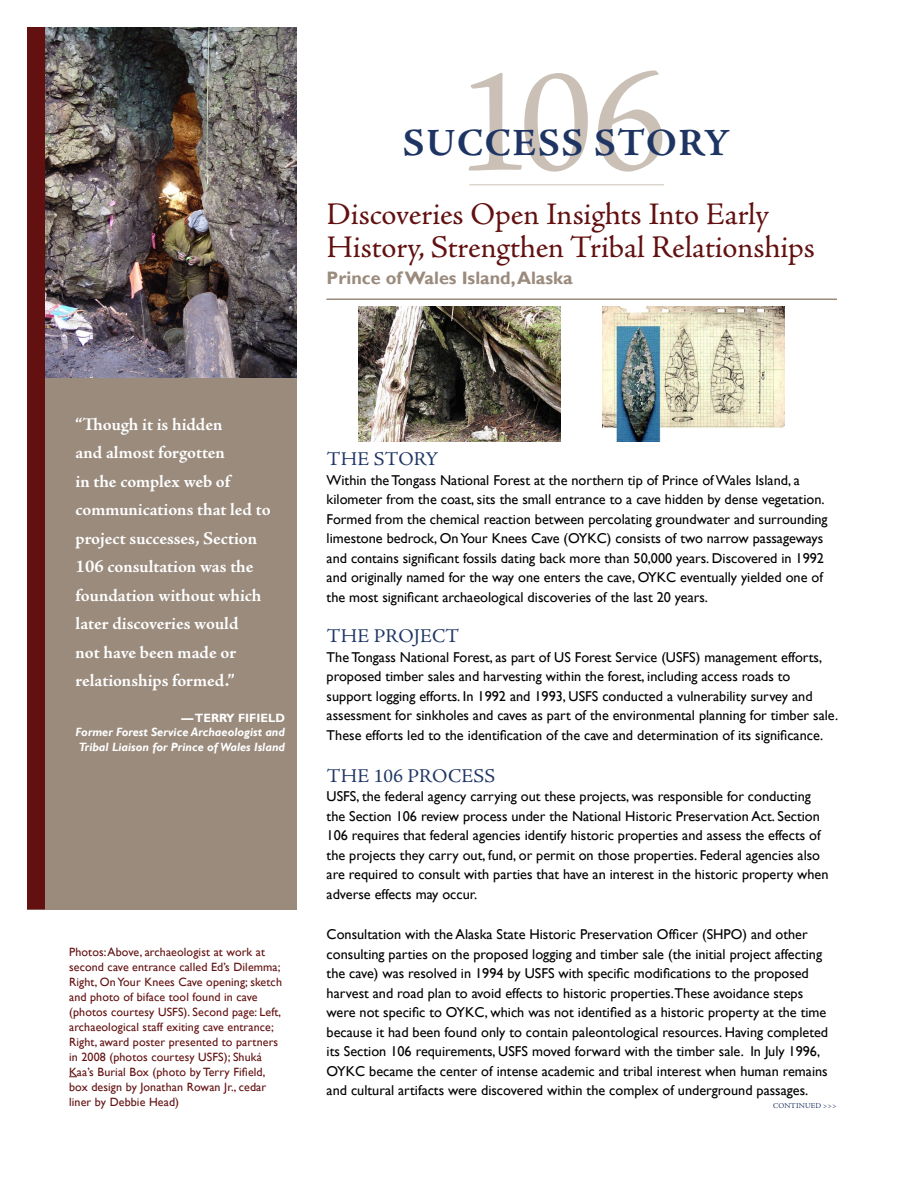
<style>
.page{position:relative;width:918px;height:1188px;background:#fff}
.page>*{position:absolute;margin:0;border:0;box-sizing:border-box;transform-origin:0 0}
.t1{font:700 38.7px "Adobe Jenson Pro";letter-spacing:.04em;color:#1e3564}
.t2{font:31.5px/33px "Adobe Jenson Pro";letter-spacing:-.005em;color:#621010}
.t3{font:19.5px "Adobe Jenson Pro";letter-spacing:.01em;color:#1e3564}
.t4{font:700 18px/28.5px "Adobe Jenson Pro";letter-spacing:-.005em;color:#fff}
.t5{font:700 18px "Gill Sans";color:#9a8b7d}
.t6{font:14.25px/19.5px "Gill Sans";color:#000}
.t7{font:12px/15px "Gill Sans";letter-spacing:.01em;color:#621010}
.t8{font:italic 700 12px/14.4px "Gill Sans";color:#fff}
.t9{font:700 12px "Gill Sans";color:#fff}
.t10{font:7.5px "Adobe Jenson Pro";letter-spacing:.015em;color:#1e3564}
</style>
<div class="page">
<div style="left:27px;top:294px;width:270px;height:615px;background:#9a8b7d"></div>
<img style="left:45px;top:27px;width:252px;height:350px">
<hr style="left:326px;top:298px;width:511px;height:2px;background:#9a8b7d">
<svg style="left:469px;top:70px;width:193px;height:102px"></svg>
<hr style="left:469px;top:184px;width:195px;height:1px;background:#d9d1c9">
<img style="left:358px;top:307px;width:202px;height:134px">
<div style="left:27px;top:27px;width:18px;height:882px;background:#621010"></div>
<img style="left:603px;top:307px;width:181px;height:134px">
<h1 class="t1" style="left:403px;top:120px;width:328px">Success Story</h1>
<h2 class="t2" style="left:327px;top:198px;width:490px">Discoveries Open Insights Into Early<br>History, Strengthen Tribal Relationships</h2>
<p class="t5" style="left:327px;top:267px;width:248px">Prince of Wales Island, Alaska</p>
<p class="t4" style="left:76px;top:410px;width:197px">“Though it is hidden<br>and almost forgotten<br>in the complex web of communications that led to project successes, Section<br>106 consultation was the foundation without which later discoveries would<br>not have been made or relationships formed.”</p>
<p class="t9" style="left:181px;top:710px;width:105px">— Terry Fifi eld</p>
<p class="t8" style="left:76px;top:725px;width:211px">Former Forest Service Archaeologist and<br>Tribal Liaison for Prince of Wales Island</p>
<p class="t7" style="left:69px;top:945px;width:214px">Photos: Above, archaeologist at work at second cave entrance called Ed’s Dilemma; Right, On Your Knees Cave opening; sketch and photo of biface tool found in cave (photos courtesy USFS). Second page: Left, archaeological staff exiting cave entrance; Right, award poster presented to partners in 2008 (photos courtesy USFS); Shuká Kaa’s Burial Box (photo by Terry Fifield, box design by Jonathan Rowan Jr., cedar liner by Debbie Head)</p>
<h3 class="t3" style="left:327px;top:448px;width:113px">the story</h3>
<p class="t6" style="left:327px;top:471px;width:503px">Within the Tongass National Forest at the northern tip of Prince of Wales Island, a kilometer from the coast, sits the small entrance to a cave hidden by dense vegetation.<br>Formed from the chemical reaction between percolating groundwater and surrounding limestone bedrock, On Your Knees Cave (OYKC) consists of two narrow passageways and contains significant fossils dating back more than 50,000 years. Discovered in 1992 and originally named for the way one enters the cave, OYKC eventually yielded one of the most significant archaeological discoveries of the last 20 years.</p>
<h3 class="t3" style="left:327px;top:625px;width:134px">the project</h3>
<p class="t6" style="left:327px;top:648px;width:513px">The Tongass National Forest, as part of US Forest Service (USFS) management efforts, proposed timber sales and harvesting within the forest, including access roads to support logging efforts. In 1992 and 1993, USFS conducted a vulnerability survey and assessment for sinkholes and caves as part of the environmental planning for timber sale.<br>These efforts led to the identification of the cave and determination of its significance.</p>
<h3 class="t3" style="left:327px;top:765px;width:170px">the 106 process</h3>
<p class="t6" style="left:327px;top:787px;width:503px">USFS, the federal agency carrying out these projects, was responsible for conducting the Section 106 review process under the National Historic Preservation Act. Section 106 requires that federal agencies identify historic properties and assess the effects of the projects they carry out, fund, or permit on those properties. Federal agencies also are required to consult with parties that have an interest in the historic property when adverse effects may occur.</p>
<p class="t6" style="left:327px;top:925px;width:503px">Consultation with the Alaska State Historic Preservation Officer (SHPO) and other consulting parties on the proposed logging and timber sale (the initial project affecting the cave) was resolved in 1994 by USFS with specific modifications to the proposed harvest and road plan to avoid effects to historic properties.These avoidance steps were not specific to OYKC, which was not identified as a historic property at the time because it had been found only to contain paleontological resources. Having completed its Section 106 requirements, USFS moved forward with the timber sale. In July 1996, OYKC became the center of intense academic and tribal interest when human remains and cultural artifacts were discovered within the complex of underground passages.</p>
<p class="t10" style="left:773px;top:1101px;width:65px">continued &gt;&gt;&gt;</p>
</div>
